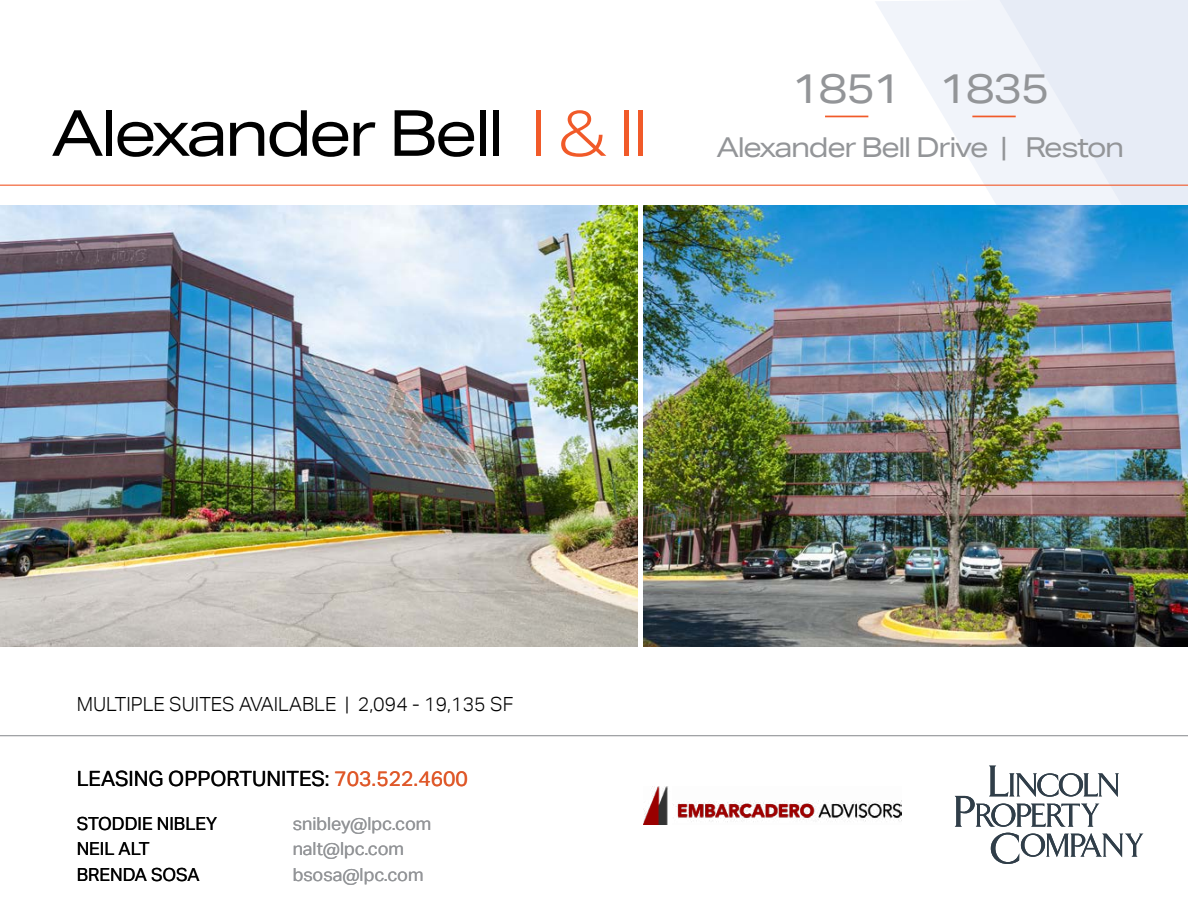
<style>
.page{position:relative;width:1188px;height:918px;background:#fff}
.page>*{position:absolute;margin:0;border:0;box-sizing:border-box;transform-origin:0 0}
.t1{font:63.75px "Aktiv Grotesk Ex";letter-spacing:-.05em;color:#000}
.t2{font:41.7px "Aktiv Grotesk Ex";letter-spacing:-.05em;color:#939598}
.t3{font:27.45px "Aktiv Grotesk Ex";letter-spacing:-.05em;color:#939598}
.t4{font:21px "Aktiv Grotesk";color:#000}
.t5{font:300 19.5px "Aktiv Grotesk";color:#000}
.t6{font:18px "Aktiv Grotesk";color:#939598}
.t7{font:18px "Aktiv Grotesk";color:#000}
.s1{font-weight:300;color:#f15a29}
.s2{color:#df5829}
</style>
<div class="page">
<img style="left:644px;top:786px;width:258px;height:38px">
<svg style="left:875px;top:0;width:124px;height:206px;fill:#f1f4fa"></svg>
<svg style="left:999px;top:0;width:189px;height:206px;fill:#e7ecf6"></svg>
<img style="left:0;top:206px;width:637px;height:441px">
<hr style="left:0;top:735px;width:1188px;height:1px;background:#939598">
<hr style="left:0;top:185px;width:1188px;height:1px;background:#f1592a">
<hr style="left:825px;top:116px;width:43px;height:1px;background:#f15a29">
<hr style="left:972px;top:116px;width:44px;height:1px;background:#f15a29">
<img style="left:644px;top:206px;width:544px;height:441px">
<svg style="left:955px;top:766px;width:164px;height:61px"></svg>
<svg style="left:991px;top:833px;width:153px;height:31px"></svg>
<h1 class="t1" style="left:51px;top:96px;width:599px">Alexander Bell <span class="s1">I &amp; II</span></h1>
<h2 class="t2" style="left:792px;top:64px;width:259px">1851 1835</h2>
<h3 class="t3" style="left:716px;top:131px;width:409px">Alexander Bell Drive | Reston</h3>
<p class="t5" style="left:77px;top:693px;width:438px">MULTIPLE SUITES AVAILABLE | 2,094 - 19,135 SF</p>
<p class="t4" style="left:77px;top:766px;width:393px">LEASING OPPORTUNITES: <span class="s2">703.522.4600</span></p>
<p class="t7" style="left:77px;top:813px;width:142px">STODDIE NIBLEY</p>
<p class="t6" style="left:293px;top:813px;width:140px">snibley@lpc.com</p>
<p class="t7" style="left:77px;top:838px;width:75px">NEIL ALT</p>
<p class="t6" style="left:293px;top:838px;width:113px">nalt@lpc.com</p>
<p class="t7" style="left:77px;top:864px;width:124px">BRENDA SOSA</p>
<p class="t6" style="left:293px;top:864px;width:132px">bsosa@lpc.com</p>
</div>
